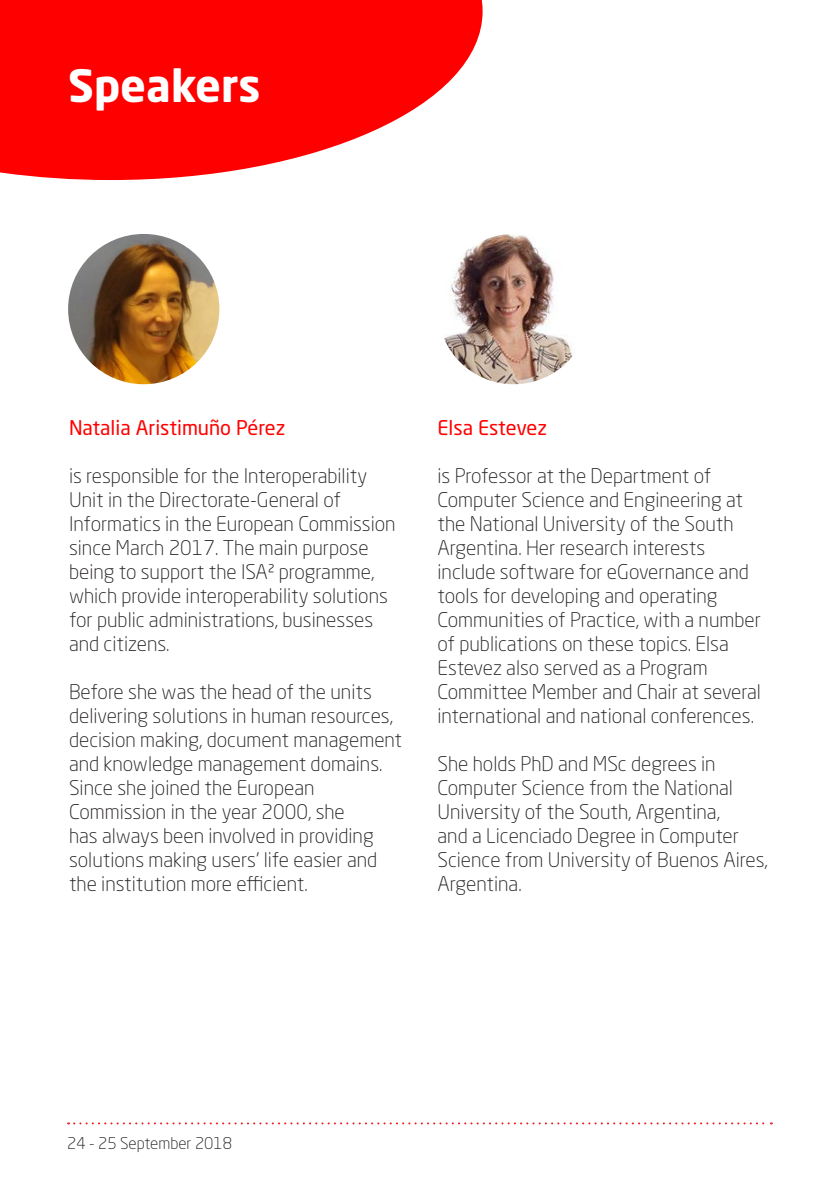
<style>
.page{position:relative;width:840px;height:1191px;background:#fff}
.page>*{position:absolute;margin:0;border:0;box-sizing:border-box;transform-origin:0 0}
.t1{font:700 44px "Neo Sans Std";color:#fff}
.t2{font:300 20px/24px "Neo Sans Std";color:#231f20}
.t3{font:20px "Neo Sans Std";color:#f00}
.t4{font:300 16px "Neo Sans Std";color:#231f20}
</style>
<div class="page">
<svg style="left:68px;top:1122px;width:703px;height:2px"></svg>
<img style="left:68px;top:234px;width:151px;height:150px;border-radius:75px">
<img style="left:438px;top:234px;width:151px;height:150px;border-radius:75px">
<svg style="left:0;top:0;width:483px;height:180px;background:#ff2424"></svg>
<h1 class="t1" style="left:68px;top:57px;width:194px">Speakers</h1>
<p class="t3" style="left:69px;top:415px;width:218px">Natalia Aristimuño Pérez</p>
<p class="t2" style="left:69px;top:463px;width:328px">is responsible for the Interoperability Unit in the Directorate-General of Informatics in the European Commission since March 2017. The main purpose being to support the ISA² programme, which provide interoperability solutions for public administrations, businesses and citizens.</p>
<p class="t2" style="left:69px;top:679px;width:334px">Before she was the head of the units delivering solutions in human resources, decision making, document management and knowledge management domains.<br>Since she joined the European Commission in the year 2000, she<br>has always been involved in providing solutions making users’ life easier and the institution more efficient.</p>
<p class="t3" style="left:437px;top:415px;width:111px">Elsa Estevez</p>
<p class="t2" style="left:437px;top:463px;width:325px">is Professor at the Department of Computer Science and Engineering at the National University of the South Argentina. Her research interests include software for eGovernance and tools for developing and operating Communities of Practice, with a number of publications on these topics. Elsa Estevez also served as a Program Committee Member and Chair at several international and national conferences.</p>
<p class="t2" style="left:437px;top:751px;width:331px">She holds PhD and MSc degrees in<br>Computer Science from the National<br>University of the South, Argentina,<br>and a Licenciado Degree in Computer<br>Science from University of Buenos Aires,<br>Argentina.</p>
<p class="t4" style="left:67px;top:1134px;width:166px">24 - 25 September 2018</p>
</div>
